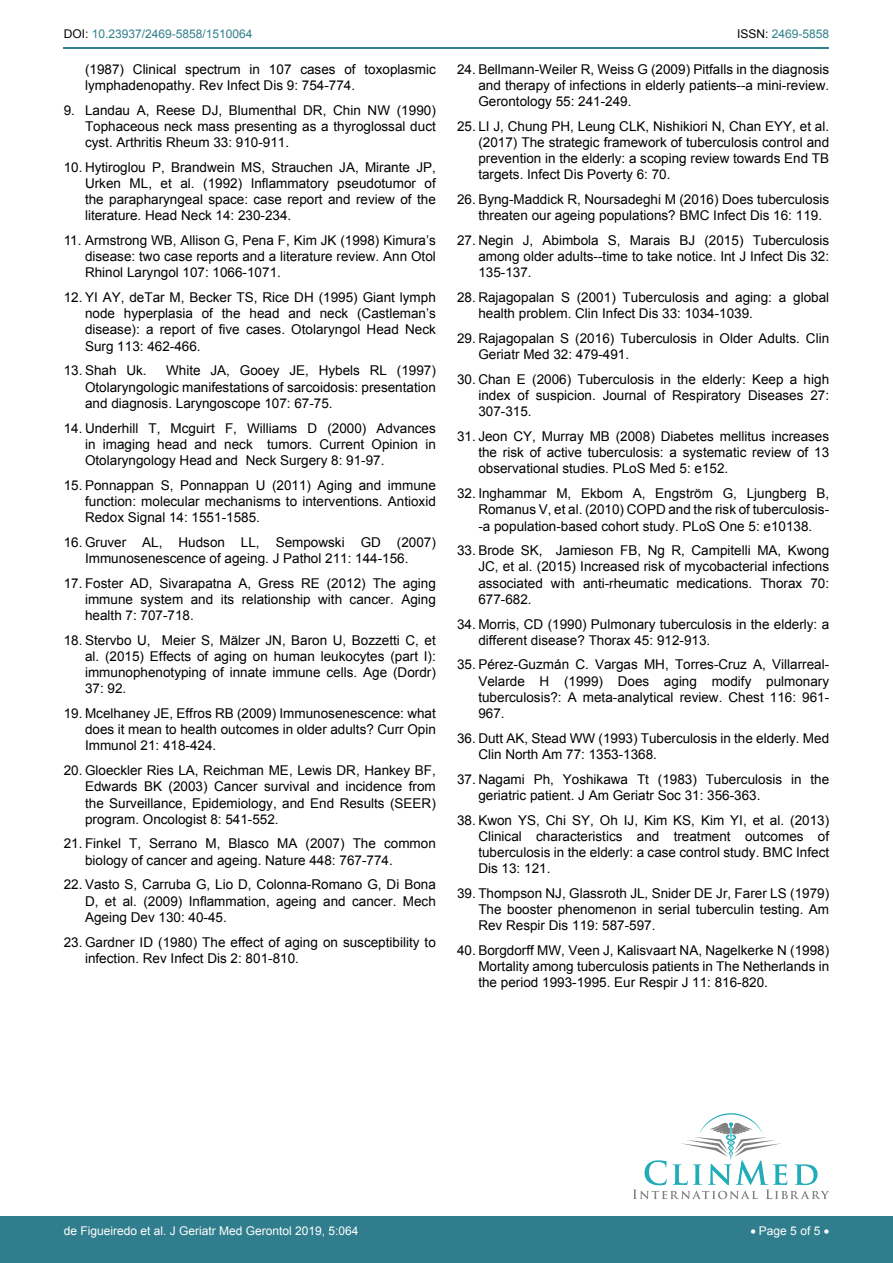
<style>
.page{position:relative;width:893px;height:1263px;background:#fff}
.page>*{position:absolute;margin:0;border:0;box-sizing:border-box;transform-origin:0 0}
.t1{font:13.5px/16.2px "Arial";color:#000;text-align:justify}
.t2{font:12px "Arial";color:#fff}
.t3{font:12px "Arial";color:#30808d}
.s1{color:#000}
</style>
<div class="page">
<hr style="left:64px;top:47px;width:765px;height:1px;background:#30808d">
<div style="left:0;top:1217px;width:893px;height:46px;background:#307d8d"></div>
<svg style="left:633px;top:1113px;width:196px;height:86px"></svg>
<p class="t3" style="left:64px;top:26px;width:190px"><span class="s1">DOI:</span> 10.23937/2469-5858/1510064</p>
<p class="t3" style="left:737px;top:26px;width:94px"><span class="s1">ISSN:</span> 2469-5858</p>
<p class="t1" style="left:85px;top:61px;width:352px">(1987) Clinical spectrum in 107 cases of toxoplasmic lymphadenopathy. Rev Infect Dis 9: 754-774.</p>
<p class="t1" style="left:85px;top:102px;width:352px;text-indent:-21px">9. Landau A, Reese DJ, Blumenthal DR, Chin NW (1990)<br>Tophaceous neck mass presenting as a thyroglossal duct cyst. Arthritis Rheum 33: 910-911.</p>
<p class="t1" style="left:85px;top:159px;width:352px;text-indent:-21px">10. Hytiroglou P, Brandwein MS, Strauchen JA, Mirante JP, Urken ML, et al. (1992) Inflammatory pseudotumor of the parapharyngeal space: case report and review of the literature. Head Neck 14: 230-234.</p>
<p class="t1" style="left:85px;top:232px;width:352px;text-indent:-21px">11. Armstrong WB, Allison G, Pena F, Kim JK (1998) Kimura’s disease: two case reports and a literature review. Ann Otol Rhinol Laryngol 107: 1066-1071.</p>
<p class="t1" style="left:85px;top:289px;width:352px;text-indent:-21px">12. YI AY, deTar M, Becker TS, Rice DH (1995) Giant lymph node hyperplasia of the head and neck (Castleman’s disease): a report of five cases. Otolaryngol Head Neck Surg 113: 462-466.</p>
<p class="t1" style="left:64px;top:363px;width:84px">13. Shah Uk.</p>
<p class="t1" style="left:85px;top:363px;width:352px;text-indent:81px">White JA, Gooey JE, Hybels RL (1997)<br>Otolaryngologic manifestations of sarcoidosis: presentation and diagnosis. Laryngoscope 107: 67-75.</p>
<p class="t1" style="left:85px;top:420px;width:352px;text-indent:-21px">14. Underhill T, Mcguirt F, Williams D (2000) Advances in imaging head and neck tumors. Current Opinion in Otolaryngology Head and Neck Surgery 8: 91-97.</p>
<p class="t1" style="left:85px;top:477px;width:352px;text-indent:-21px">15. Ponnappan S, Ponnappan U (2011) Aging and immune function: molecular mechanisms to interventions. Antioxid Redox Signal 14: 1551-1585.</p>
<p class="t1" style="left:64px;top:534px;width:374px;text-align:center">16. Gruver AL, Hudson LL, Sempowski GD (2007)<br>Immunosenescence of ageing. J Pathol 211: 144-156.</p>
<p class="t1" style="left:85px;top:575px;width:352px;text-indent:-21px">17. Foster AD, Sivarapatna A, Gress RE (2012) The aging immune system and its relationship with cancer. Aging health 7: 707-718.</p>
<p class="t1" style="left:85px;top:632px;width:352px;text-indent:-21px">18. Stervbo U, Meier S, Mälzer JN, Baron U, Bozzetti C, et al. (2015) Effects of aging on human leukocytes (part I): immunophenotyping of innate immune cells. Age (Dordr)<br>37: 92.</p>
<p class="t1" style="left:85px;top:705px;width:352px;text-indent:-21px">19. Mcelhaney JE, Effros RB (2009) Immunosenescence: what does it mean to health outcomes in older adults? Curr Opin Immunol 21: 418-424.</p>
<p class="t1" style="left:85px;top:762px;width:352px;text-indent:-21px">20. Gloeckler Ries LA, Reichman ME, Lewis DR, Hankey BF, Edwards BK (2003) Cancer survival and incidence from the Surveillance, Epidemiology, and End Results (SEER) program. Oncologist 8: 541-552.</p>
<p class="t1" style="left:85px;top:836px;width:352px;text-indent:-21px">21. Finkel T, Serrano M, Blasco MA (2007) The common biology of cancer and ageing. Nature 448: 767-774.</p>
<p class="t1" style="left:85px;top:877px;width:352px;text-indent:-21px">22. Vasto S, Carruba G, Lio D, Colonna-Romano G, Di Bona D, et al. (2009) Inflammation, ageing and cancer. Mech Ageing Dev 130: 40-45.</p>
<p class="t1" style="left:85px;top:934px;width:352px;text-indent:-21px">23. Gardner ID (1980) The effect of aging on susceptibility to infection. Rev Infect Dis 2: 801-810.</p>
<p class="t1" style="left:478px;top:61px;width:352px;text-indent:-21px">24. Bellmann-Weiler R, Weiss G (2009) Pitfalls in the diagnosis and therapy of infections in elderly patients--a mini-review.<br>Gerontology 55: 241-249.</p>
<p class="t1" style="left:478px;top:118px;width:352px;text-indent:-21px">25. LI J, Chung PH, Leung CLK, Nishikiori N, Chan EYY, et al. (2017) The strategic framework of tuberculosis control and prevention in the elderly: a scoping review towards End TB targets. Infect Dis Poverty 6: 70.</p>
<p class="t1" style="left:478px;top:191px;width:352px;text-indent:-21px">26. Byng-Maddick R, Noursadeghi M (2016) Does tuberculosis threaten our ageing populations? BMC Infect Dis 16: 119.</p>
<p class="t1" style="left:478px;top:232px;width:352px;text-indent:-21px">27. Negin J, Abimbola S, Marais BJ (2015) Tuberculosis among older adults--time to take notice. Int J Infect Dis 32:<br>135-137.</p>
<p class="t1" style="left:478px;top:289px;width:352px;text-indent:-21px">28. Rajagopalan S (2001) Tuberculosis and aging: a global health problem. Clin Infect Dis 33: 1034-1039.</p>
<p class="t1" style="left:478px;top:330px;width:352px;text-indent:-21px">29. Rajagopalan S (2016) Tuberculosis in Older Adults. Clin<br>Geriatr Med 32: 479-491.</p>
<p class="t1" style="left:478px;top:371px;width:352px;text-indent:-21px">30. Chan E (2006) Tuberculosis in the elderly: Keep a high index of suspicion. Journal of Respiratory Diseases 27:<br>307-315.</p>
<p class="t1" style="left:478px;top:428px;width:352px;text-indent:-21px">31. Jeon CY, Murray MB (2008) Diabetes mellitus increases the risk of active tuberculosis: a systematic review of 13 observational studies. PLoS Med 5: e152.</p>
<p class="t1" style="left:478px;top:485px;width:352px;text-indent:-21px">32. Inghammar M, Ekbom A, Engström G, Ljungberg B, Romanus V, et al. (2010) COPD and the risk of tuberculosis--a population-based cohort study. PLoS One 5: e10138.</p>
<p class="t1" style="left:478px;top:542px;width:352px;text-indent:-21px">33. Brode SK, Jamieson FB, Ng R, Campitelli MA, Kwong JC, et al. (2015) Increased risk of mycobacterial infections associated with anti-rheumatic medications. Thorax 70:<br>677-682.</p>
<p class="t1" style="left:478px;top:616px;width:352px;text-indent:-21px">34. Morris, CD (1990) Pulmonary tuberculosis in the elderly: a different disease? Thorax 45: 912-913.</p>
<p class="t1" style="left:478px;top:657px;width:352px;text-indent:-21px">35. Pérez-Guzmán C. Vargas MH, Torres-Cruz A, Villarreal-Velarde H (1999) Does aging modify pulmonary tuberculosis?: A meta-analytical review. Chest 116: 961- 967.</p>
<p class="t1" style="left:478px;top:730px;width:352px;text-indent:-21px">36. Dutt AK, Stead WW (1993) Tuberculosis in the elderly. Med<br>Clin North Am 77: 1353-1368.</p>
<p class="t1" style="left:478px;top:771px;width:352px;text-indent:-21px">37. Nagami Ph, Yoshikawa Tt (1983) Tuberculosis in the geriatric patient. J Am Geriatr Soc 31: 356-363.</p>
<p class="t1" style="left:478px;top:812px;width:352px;text-indent:-21px">38. Kwon YS, Chi SY, Oh IJ, Kim KS, Kim YI, et al. (2013)<br>Clinical characteristics and treatment outcomes of tuberculosis in the elderly: a case control study. BMC Infect Dis 13: 121.</p>
<p class="t1" style="left:478px;top:885px;width:352px;text-indent:-21px">39. Thompson NJ, Glassroth JL, Snider DE Jr, Farer LS (1979)<br>The booster phenomenon in serial tuberculin testing. Am Rev Respir Dis 119: 587-597.</p>
<p class="t1" style="left:478px;top:942px;width:352px;text-indent:-21px">40. Borgdorff MW, Veen J, Kalisvaart NA, Nagelkerke N (1998)<br>Mortality among tuberculosis patients in The Netherlands in the period 1993-1995. Eur Respir J 11: 816-820.</p>
<p class="t2" style="left:64px;top:1223px;width:296px">de Figueiredo et al. J Geriatr Med Gerontol 2019, 5:064</p>
<p class="t2" style="left:750px;top:1223px;width:80px">• Page 5 of 5 •</p>
</div>
